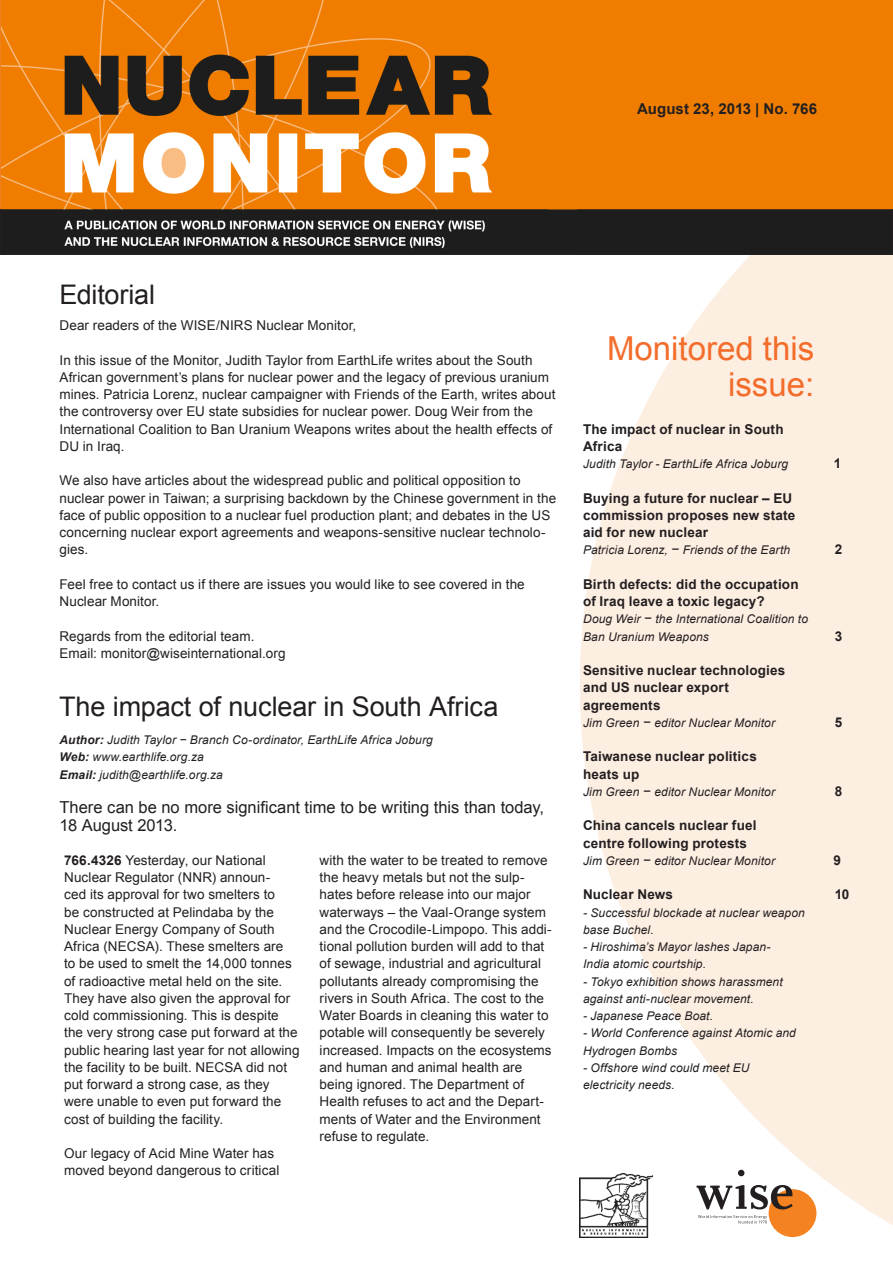
<style>
.page{position:relative;width:893px;height:1263px;background:#fff}
.page>*{position:absolute;margin:0;border:0;box-sizing:border-box;transform-origin:0 0}
.t1{font:33px/36px "Arial";color:#f36c2a;text-align:right}
.kop24{font:27px "Arial";letter-spacing:-.01em;color:#231f20}
.intro{font:16.5px/18px "Arial";color:#231f20}
.plat{font:700 15px "Arial";letter-spacing:.005em;color:#231f20}
.plat-2{font:13.5px/17.2px "Arial";letter-spacing:.005em;color:#231f20}
.plat-3{font:700 13.5px/17.2px "Arial";letter-spacing:.01em;color:#231f20}
.plat-4{font:italic 12px/17.2px "Arial";letter-spacing:.01em;color:#231f20}
.PlatVet{font:italic 12px "Arial";letter-spacing:.015em;color:#231f20}
.s1{font-weight:700}
.s2{font-size:13.5px}
</style>
<div class="page">
<svg style="left:580px;top:255px;width:313px;height:983px;fill:#fdeee2"></svg>
<div style="left:769px;top:1189px;width:47px;height:48px;background:#f58220;border-radius:50%"></div>
<svg style="left:738px;top:1170px;width:6px;height:6px"></svg>
<svg style="left:696px;top:1185px;width:97px;height:24px"></svg>
<svg style="left:698px;top:1215px;width:69px;height:8px"></svg>
<img style="left:0;top:0;width:893px;height:255px">
<hr style="left:0;top:209px;width:1px;height:46px;background:#231f20">
<p class="plat" style="left:653px;top:90px;width:165px">june 23, 2013 | No. 762</p>
<p class="plat" style="left:637px;top:99px;width:182px">August 23, 2013 | No. 766</p>
<p class="kop24" style="left:60px;top:277px;width:97px">Editorial</p>
<p class="plat-2" style="left:60px;top:317px;width:298px">Dear readers of the WISE/NIRS Nuclear Monitor,</p>
<p class="plat-2" style="left:60px;top:351px;width:497px">In this issue of the Monitor, Judith Taylor from EarthLife writes about the South African government’s plans for nuclear power and the legacy of previous uranium mines. Patricia Lorenz, nuclear campaigner with Friends of the Earth, writes about the controversy over EU state subsidies for nuclear power. Doug Weir from the International Coalition to Ban Uranium Weapons writes about the health effects of DU in Iraq.</p>
<p class="plat-2" style="left:60px;top:472px;width:498px">We also have articles about the widespread public and political opposition to nuclear power in Taiwan; a surprising backdown by the Chinese government in the face of public opposition to a nuclear fuel production plant; and debates in the US concerning nuclear export agreements and weapons-sensitive nuclear technolo&shy;gies.</p>
<p class="plat-2" style="left:60px;top:576px;width:467px">Feel free to contact us if there are issues you would like to see covered in the<br>Nuclear Monitor.</p>
<p class="plat-2" style="left:60px;top:627px;width:196px">Regards from the editorial team.</p>
<p class="plat-2" style="left:60px;top:645px;width:228px">Email: monitor@wiseinternational.org</p>
<p class="kop24" style="left:59px;top:689px;width:441px">The impact of nuclear in South Africa</p>
<p class="plat-4" style="left:60px;top:731px;width:375px"><span class="s1">Author:</span> Judith Taylor − Branch Co-ordinator, EarthLife Africa Joburg</p>
<p class="plat-4" style="left:60px;top:749px;width:146px"><span class="s1">Web:</span> www.earthlife.org.za</p>
<p class="PlatVet" style="left:60px;top:767px;width:165px"><span class="s1">Email:</span> judith@earthlife.org.za</p>
<p class="intro" style="left:60px;top:798px;width:486px">There can be no more significant time to be writing this than today,<br>18 August 2013.</p>
<p class="plat-2" style="left:64px;top:852px;width:237px"><span class="s1">766.4326</span> Yesterday, our National Nuclear Regulator (NNR) announ-<br>ced its approval for two smelters to<br>be constructed at Pelindaba by the Nuclear Energy Company of South Africa (NECSA). These smelters are<br>to be used to smelt the 14,000 tonnes of radioactive metal held on the site.<br>They have also given the approval for cold commissioning. This is despite the very strong case put forward at the public hearing last year for not allowing the facility to be built. NECSA did not put forward a strong case, as they were unable to even put forward the cost of building the facility.</p>
<p class="plat-2" style="left:64px;top:1145px;width:217px">Our legacy of Acid Mine Water has moved beyond dangerous to critical</p>
<p class="plat-2" style="left:320px;top:852px;width:234px">with the water to be treated to remove the heavy metals but not the sulp&shy;hates before release into our major waterways – the Vaal-Orange system and the Crocodile-Limpopo. This addi&shy;tional pollution burden will add to that of sewage, industrial and agricultural pollutants already compromising the rivers in South Africa. The cost to the Water Boards in cleaning this water to potable will consequently be severely increased. Impacts on the ecosystems and human and animal health are being ignored. The Department of Health refuses to act and the Depart&shy;ments of Water and the Environment refuse to regulate.</p>
<p class="t1" style="left:607px;top:331px;width:209px">Monitored this issue:</p>
<p class="plat-3" style="left:583px;top:421px;width:202px">The impact of nuclear in South<br>Africa</p>
<p class="plat-4" style="left:583px;top:455px;width:207px">Judith Taylor - EarthLife Africa Joburg</p>
<p class="plat-3" style="left:583px;top:490px;width:214px">Buying a future for nuclear – EU commission proposes new state aid for new nuclear</p>
<p class="plat-4" style="left:583px;top:542px;width:209px">Patricia Lorenz, <span class="s2">−</span> Friends of the Earth</p>
<p class="plat-3" style="left:583px;top:576px;width:217px">Birth defects: did the occupation</p>
<p class="plat-3" style="left:583px;top:593px;width:183px">of Iraq leave a toxic legacy?</p>
<p class="plat-4" style="left:583px;top:611px;width:226px">Doug Weir <span class="s2">−</span> the International Coalition to<br>Ban Uranium Weapons</p>
<p class="plat-3" style="left:583px;top:662px;width:204px">Sensitive nuclear technologies and US nuclear export</p>
<p class="plat-3" style="left:583px;top:697px;width:79px">agreements</p>
<p class="plat-4" style="left:583px;top:714px;width:194px">Jim Green <span class="s2">−</span> editor Nuclear Monitor</p>
<p class="plat-3" style="left:583px;top:748px;width:175px">Taiwanese nuclear politics</p>
<p class="plat-3" style="left:583px;top:766px;width:58px">heats up</p>
<p class="plat-4" style="left:583px;top:783px;width:194px">Jim Green <span class="s2">−</span> editor Nuclear Monitor</p>
<p class="plat-3" style="left:583px;top:817px;width:175px">China cancels nuclear fuel</p>
<p class="plat-3" style="left:583px;top:835px;width:165px">centre following protests</p>
<p class="plat-4" style="left:583px;top:852px;width:194px">Jim Green <span class="s2">−</span> editor Nuclear Monitor</p>
<p class="plat-3" style="left:583px;top:886px;width:92px">Nuclear News</p>
<p class="plat-4" style="left:583px;top:904px;width:223px">- Successful blockade at nuclear weapon base Buchel.</p>
<p class="plat-4" style="left:583px;top:938px;width:189px">- Hiroshima’s Mayor lashes Japan-</p>
<p class="plat-4" style="left:583px;top:956px;width:125px">India atomic courtship.</p>
<p class="plat-4" style="left:583px;top:973px;width:201px">- Tokyo exhibition shows harassment against anti-nuclear movement.</p>
<p class="plat-4" style="left:583px;top:1007px;width:132px">- Japanese Peace Boat.</p>
<p class="plat-4" style="left:583px;top:1025px;width:214px">- World Conference against Atomic and<br>Hydrogen Bombs</p>
<p class="plat-4" style="left:583px;top:1059px;width:168px">- Offshore wind could meet EU</p>
<p class="plat-4" style="left:583px;top:1076px;width:93px">electricity needs.</p>
<p class="plat-3" style="left:834px;top:455px;width:9px">1</p>
<p class="plat-3" style="left:835px;top:541px;width:9px">2</p>
<p class="plat-3" style="left:835px;top:628px;width:9px">3</p>
<p class="plat-3" style="left:835px;top:714px;width:9px">5</p>
<p class="plat-3" style="left:835px;top:783px;width:9px">8</p>
<p class="plat-3" style="left:833px;top:852px;width:9px">9</p>
<p class="plat-3" style="left:835px;top:886px;width:16px">10</p>
</div>
